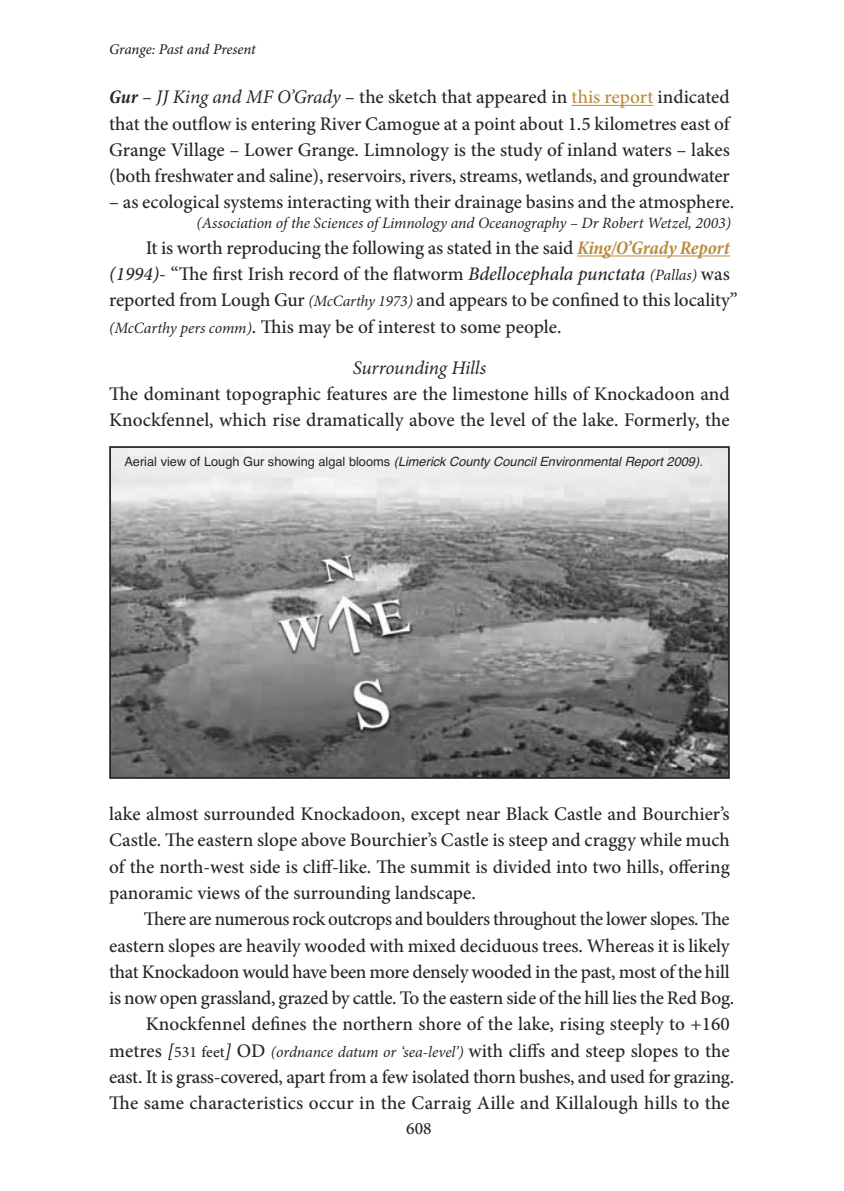
<style>
.page{position:relative;width:844px;height:1191px;background:#fff}
.page>*{position:absolute;margin:0;border:0;box-sizing:border-box;transform-origin:0 0}
.t1{font:500 19.25px/26.2px "Minion Pro";letter-spacing:-.005em;color:#272526;text-align:justify}
.t2{font:italic 19.25px "Minion Pro";letter-spacing:-.015em;color:#272526}
.t3{font:500 17.5px "Minion Pro";color:#272526}
.t4{font:italic 15.75px "Minion Pro";letter-spacing:-.005em;color:#272526}
.t5{font:italic 500 14.88px "Minion Pro";letter-spacing:-.01em;color:#272526}
.t6{font:italic 12.78px "Helvetica";color:#272526}
.s1{font-weight:700;font-style:italic;font-stretch:condensed}
.s2{font-weight:400;font-style:italic}
.s3{color:#ba8c40}
.s4{font-weight:700;font-style:italic;font-stretch:condensed;color:#ba8c40}
.s5{font-style:italic}
.s6{font-weight:400;font-style:italic;font-size:15.75px}
.s7{font-style:normal}
.s8{font-size:15.75px}
</style>
<div class="page">
<hr style="left:571px;top:105px;width:82px;height:1px;background:#ba8c40">
<hr style="left:577px;top:255px;width:152px;height:1px;background:#ba8c40">
<img style="left:112px;top:449px;width:614px;height:327px">
<div style="left:109px;top:446px;width:620px;height:333px;border:2px solid #272526"></div>
<p class="t5" style="left:109px;top:39px;width:148px">Grange: Past and Present</p>
<p class="t1" style="left:109px;top:84px;width:622px"><span class="s1">Gur</span> <span class="s2">– JJ King and MF O’Grady</span> – the sketch that appeared in <span class="s3">this report</span> indicated that the outflow is entering River Camogue at a point about 1.5 kilometres east of Grange Village – Lower Grange. Limnology is the study of inland waters – lakes (both freshwater and saline), reservoirs, rivers, streams, wetlands, and groundwater</p>
<p class="t1" style="left:109px;top:189px;width:626px">– as ecological systems interacting with their drainage basins and the atmosphere.</p>
<p class="t1" style="left:109px;top:235px;width:629px;text-align:left;text-indent:36px">It is worth reproducing the following as stated in the said <span class="s4">King/O’Grady Report </span><span class="s5">(1994)</span>- “The first Irish record of the flatworm <span class="s5">Bdellocephala punctata</span> <span class="s6">(Pallas)</span> was reported from Lough Gur <span class="s6">(McCarthy 1973)</span> and appears to be confined to this locality” <span class="s6">(McCarthy pers comm)</span>. This may be of interest to some people.</p>
<p class="t2" style="left:352px;top:354px;width:135px">Surrounding Hills</p>
<p class="t1" style="left:109px;top:381px;width:622px">The dominant topographic features are the limestone hills of Knockadoon and<br>Knockfennel, which rise dramatically above the level of the lake. Formerly, the</p>
<p class="t4" style="left:196px;top:213px;width:535px">(Association of the Sciences of Limnology and Oceanography – Dr Robert Wetzel, 2003)</p>
<p class="t6" style="left:124px;top:452px;width:579px"><span class="s7">Aerial view of Lough Gur showing algal blooms</span> (Limerick County Council Environmental Report 2009).</p>
<p class="t1" style="left:109px;top:801px;width:622px">lake almost surrounded Knockadoon, except near Black Castle and Bourchier’s Castle. The eastern slope above Bourchier’s Castle is steep and craggy while much of the north-west side is cliff-like. The summit is divided into two hills, offering panoramic views of the surrounding landscape.</p>
<p class="t1" style="left:109px;top:906px;width:626px;text-align:right">There are numerous rock outcrops and boulders throughout the lower slopes. The eastern slopes are heavily wooded with mixed deciduous trees. Whereas it is likely that Knockadoon would have been more densely wooded in the past, most of the hill is now open grassland, grazed by cattle. To the eastern side of the hill lies the Red Bog.<br>Knockfennel defines the northern shore of the lake, rising steeply to +160 metres <span class="s5">[</span><span class="s8">531 feet</span><span class="s5">]</span> OD <span class="s6">(ordnance datum or ‘sea-level’)</span> with cliffs and steep slopes to the east. It is grass-covered, apart from a few isolated thorn bushes, and used for grazing.<br>The same characteristics occur in the Carraig Aille and Killalough hills to the</p>
<p class="t3" style="left:406px;top:1116px;width:27px">608</p>
</div>
